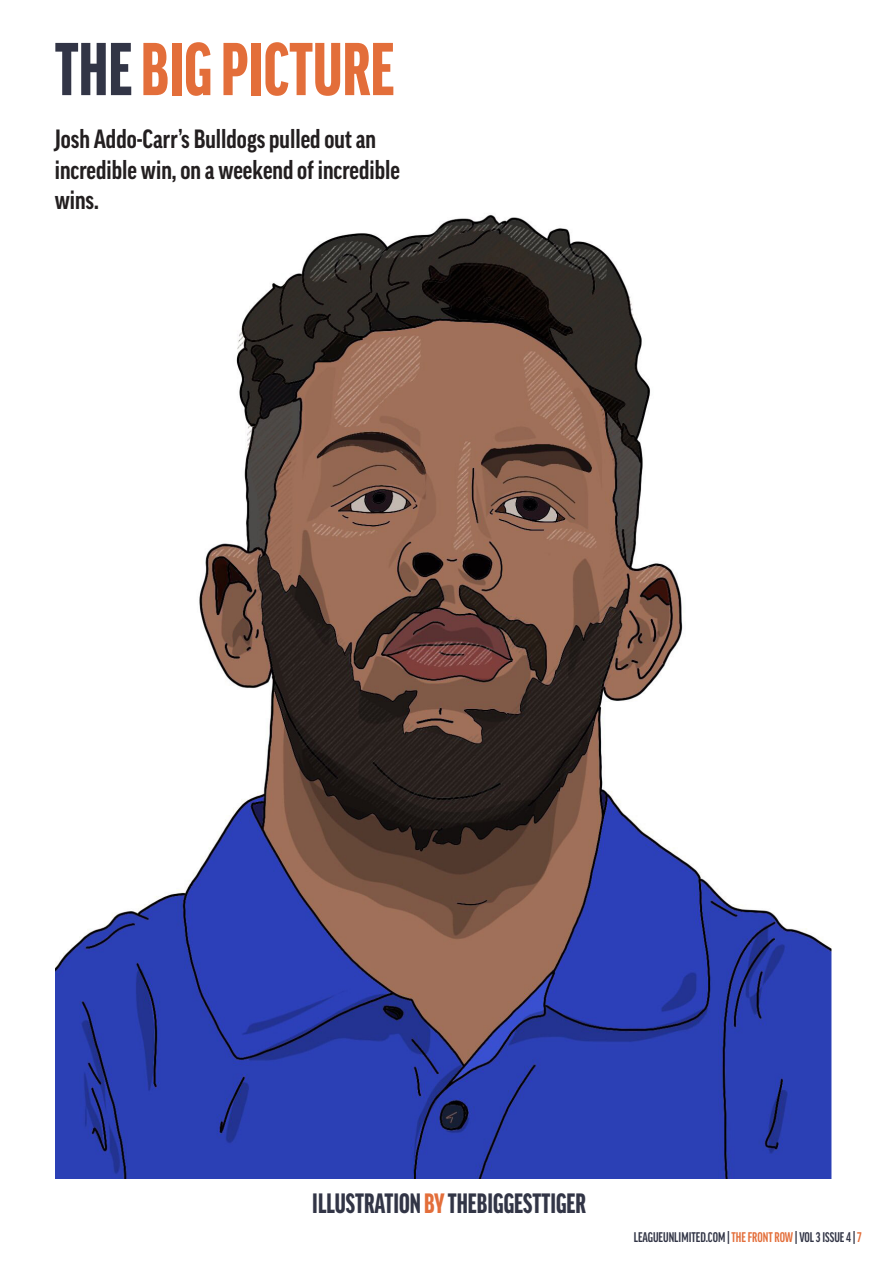
<style>
.page{position:relative;width:893px;height:1263px;background:#fff}
.page>*{position:absolute;margin:0;border:0;box-sizing:border-box;transform-origin:0 0}
.t1{font:900 extra-condensed 72px "Good Pro";color:#e36e3a}
.t2{font:900 extra-condensed 27px "Good Pro";color:#323546}
.t3{font:700 condensed 25.5px/30.6px "Good Pro";color:#231f20}
.t4{font:700 extra-condensed 13.5px "Good Pro";color:#323546}
.s1{color:#323546}
.s2{color:#e36e3a}
</style>
<div class="page">
<img style="left:55px;top:214px;width:776px;height:964px">
<p class="t1" style="left:55px;top:29px;width:341px"><span class="s1">THE</span>BIG PICTURE</p>
<p class="t3" style="left:55px;top:124px;width:347px">Josh Addo-Carr’s Bulldogs pulled out an incredible win, on a weekend of incredible wins.</p>
<p class="t2" style="left:312px;top:1189px;width:275px">ILLUSTRATION <span class="s2">BY</span> THEBIGGESTTIGER</p>
<p class="t4" style="left:634px;top:1229px;width:229px">LEAGUEUNLIMITED.COM | <span class="s2">THE FRONT ROW</span> | VOL 3 ISSUE 4 | <span class="s2">7</span></p>
</div>
